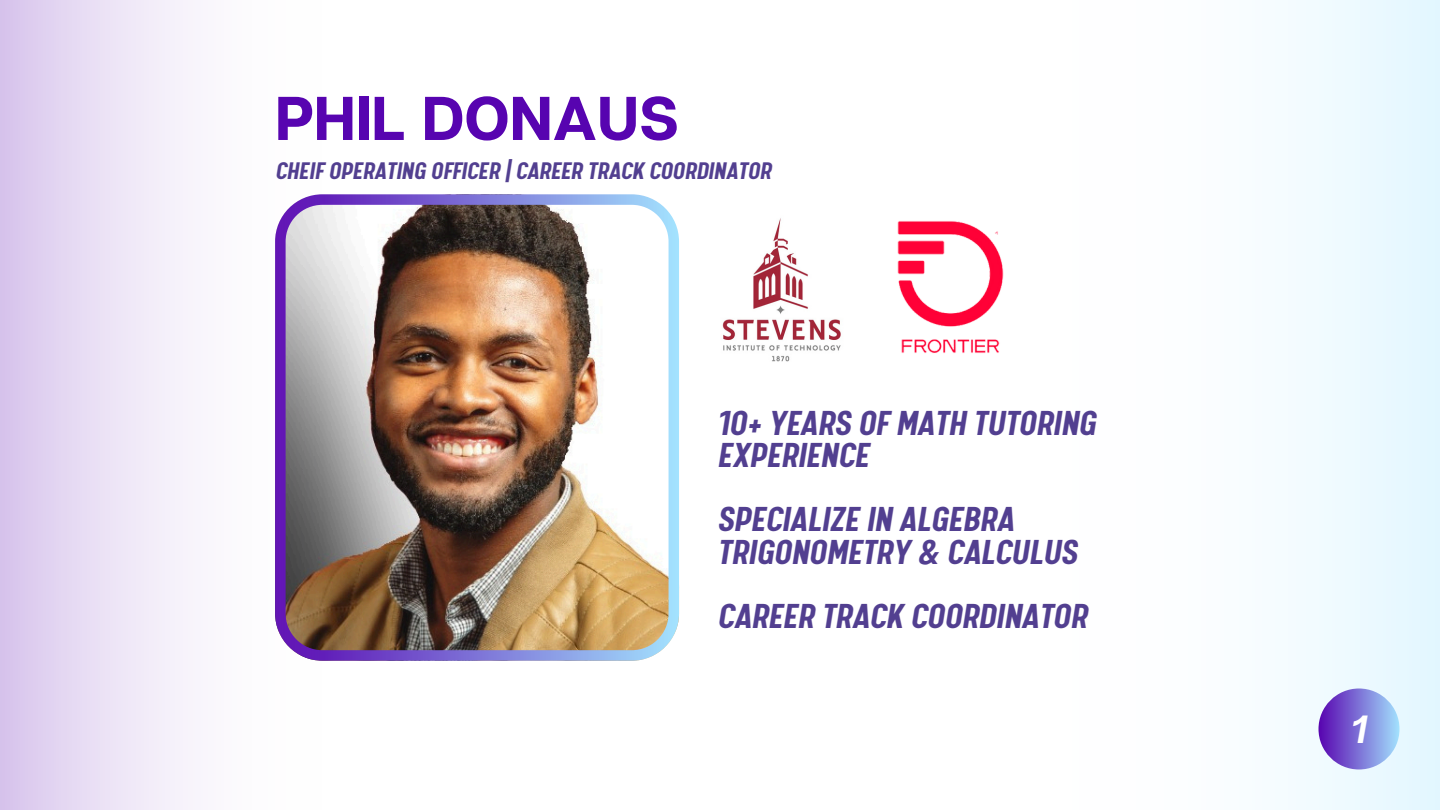
<style>
.page{position:relative;width:1440px;height:810px;background:#fff}
.page>*{position:absolute;margin:0;border:0;box-sizing:border-box;transform-origin:0 0}
.t1{font:700 61.6px "Articulat CF";color:#5704b0}
.t2{font:italic 700 39px/32.2px "Calps Sans";color:#523f90}
.t3{font:italic 700 36px "Open Sauce One";color:#fff}
.t4{font:italic 700 27px "Calps Sans";color:#523f90}
</style>
<div class="page">
<img style="left:321px;top:194px;width:358px;height:467px">
<svg style="left:0;top:0;width:321px;height:810px"></svg>
<div style="left:1066px;top:0;width:374px;height:810px;background:linear-gradient(to right,#fff,#e6f8ff)"></div>
<img style="left:722px;top:218px;width:119px;height:144px">
<img style="left:897px;top:221px;width:107px;height:132px">
<svg style="left:1318px;top:688px;width:82px;height:82px;background:#8075d7"></svg>
<p class="t1" style="left:275px;top:80px;width:405px">PHIL DONAUS</p>
<p class="t4" style="left:275px;top:159px;width:498px">CHEIF OPERATING OFFICER | CAREER TRACK COORDINATOR</p>
<p class="t2" style="left:717px;top:412px;width:380px">10+ YEARS OF MATH TUTORING<br>EXPERIENCE</p>
<p class="t2" style="left:717px;top:509px;width:361px">SPECIALIZE IN ALGEBRA<br>TRIGONOMETRY &amp; CALCULUS</p>
<h2 class="t2" style="left:717px;top:605px;width:371px">CAREER TRACK COORDINATOR</h2>
<h2 class="t3" style="left:1351px;top:706px;width:18px">1</h2>
</div>
